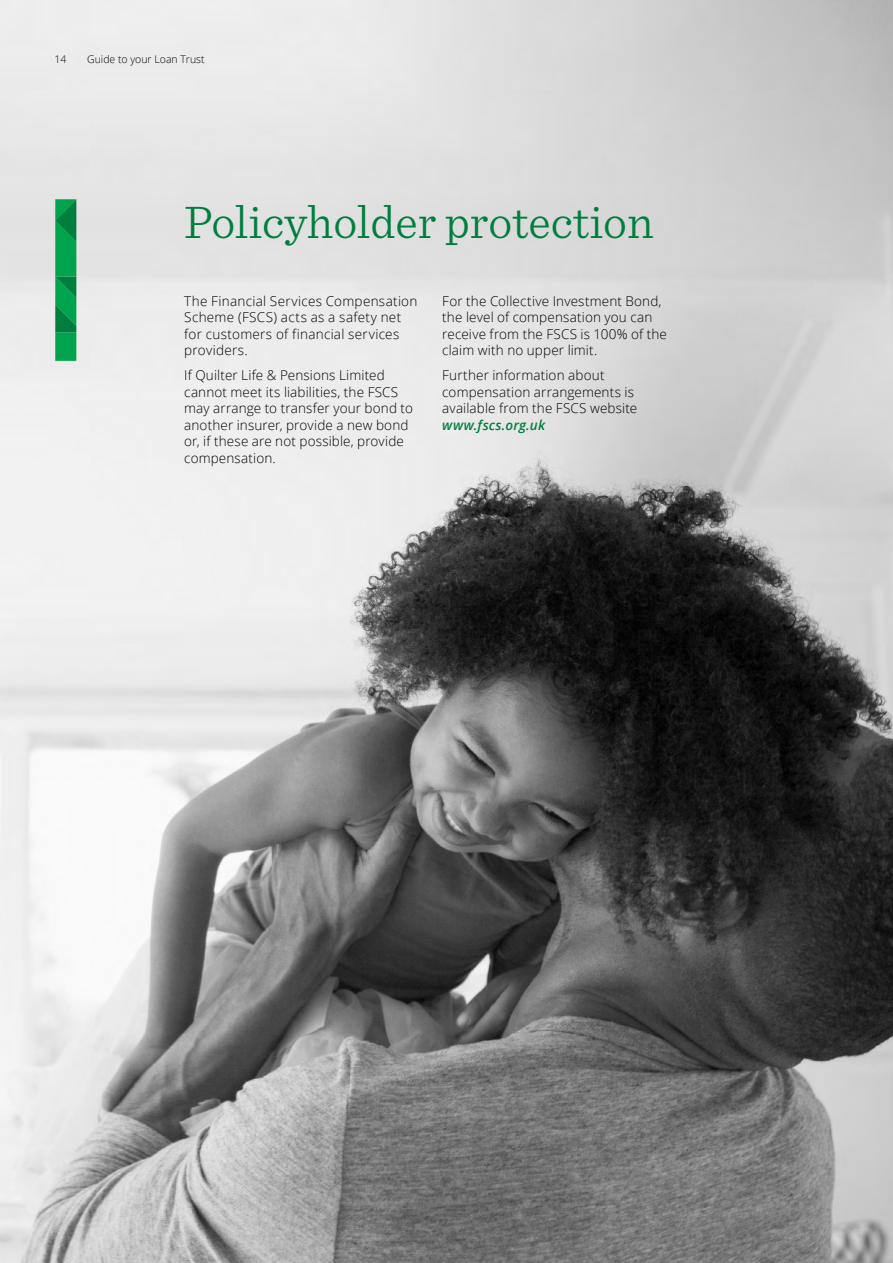
<style>
.page{position:relative;width:893px;height:1263px;background:#fff}
.page>*{position:absolute;margin:0;border:0;box-sizing:border-box;transform-origin:0 0}
.t1{font:300 48px "Sentinel";color:#007e3e}
.t2{font:300 13.5px/16.5px "Open Sans";letter-spacing:.01em;color:#000}
.t3{font:italic 600 13.5px "Open Sans";letter-spacing:.02em;color:#007e3e}
.t4{font:300 10.5px "Open Sans";color:#000}
</style>
<div class="page">
<img style="left:0;top:0;width:893px;height:1263px">
<svg style="left:55px;top:199px;width:21px;height:162px;background:#059a4c"></svg>
<p class="t4" style="left:55px;top:52px;width:13px">14</p>
<p class="t4" style="left:87px;top:52px;width:119px">Guide to your Loan Trust</p>
<h1 class="t1" style="left:184px;top:186px;width:471px">Policyholder protection</h1>
<p class="t2" style="left:184px;top:292px;width:235px">The Financial Services Compensation<br>Scheme (FSCS) acts as a safety net for customers of financial services providers.</p>
<p class="t2" style="left:184px;top:367px;width:230px">If Quilter Life &amp; Pensions Limited cannot meet its liabilities, the FSCS may arrange to transfer your bond to another insurer, provide a new bond or, if these are not possible, provide compensation.</p>
<p class="t2" style="left:442px;top:292px;width:226px">For the Collective Investment Bond, the level of compensation you can receive from the FSCS is 100% of the claim with no upper limit.</p>
<p class="t2" style="left:442px;top:367px;width:197px">Further information about compensation arrangements is available from the FSCS website</p>
<p class="t3" style="left:442px;top:415px;width:104px">www.fscs.org.uk</p>
</div>
